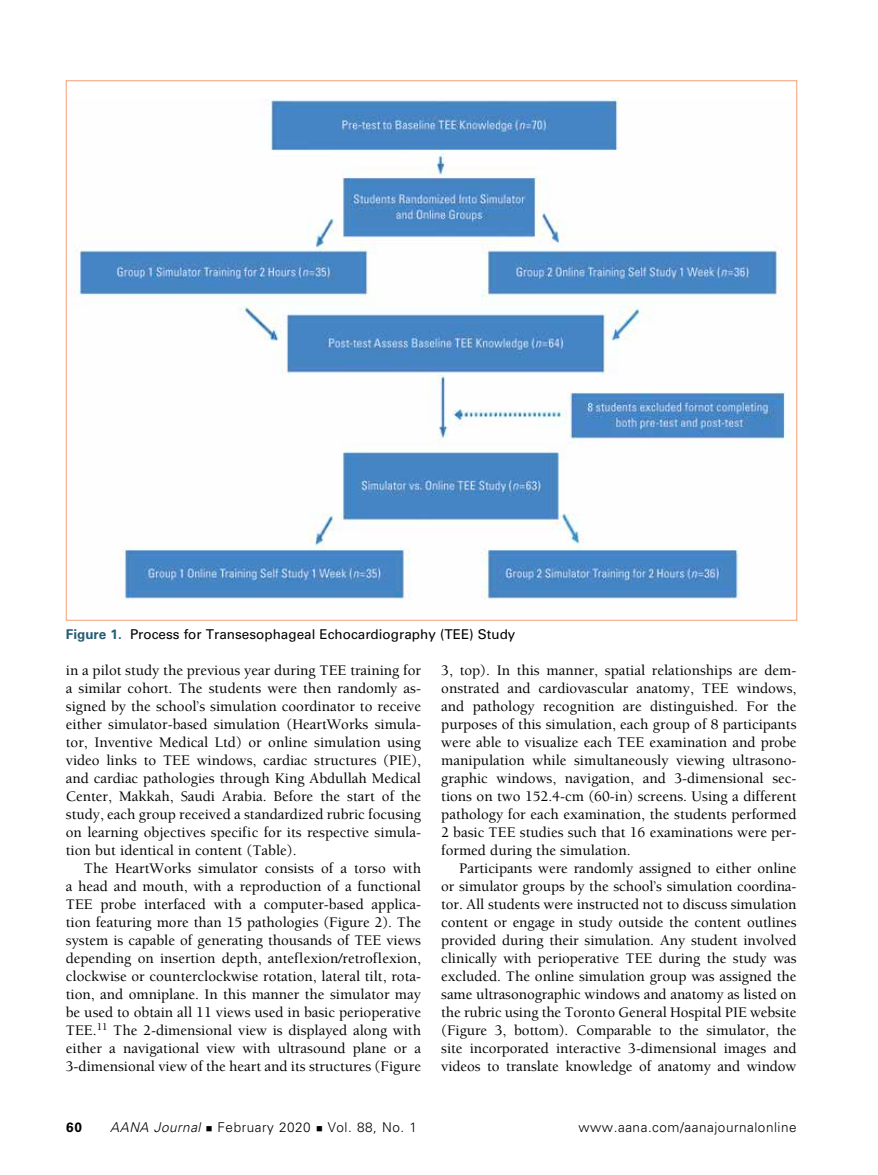
<style>
.page{position:relative;width:878px;height:1175px;background:#fff}
.page>*{position:absolute;margin:0;border:0;box-sizing:border-box;transform-origin:0 0}
.t1{font:500 15px/18px "Berkeley";color:#000;text-align:justify}
.t2{font:300 13.5px "Univers";letter-spacing:.04em;color:#000}
.t3{font:13.5px "Univers";color:#000}
.t4{font:700 13.5px "Univers";color:#000}
.s1{font-weight:700;color:#265d73}
.s2{font-style:italic}
</style>
<div class="page">
<img style="left:74px;top:98px;width:719px;height:502px">
<p class="t3" style="left:66px;top:626px;width:451px"><span class="s1">Figure 1.</span> Process for Transesophageal Echocardiography (TEE) Study</p>
<p class="t1" style="left:66px;top:662px;width:357px">in a pilot study the previous year during TEE training for a similar cohort. The students were then randomly as&shy;signed by the school’s simulation coordinator to receive either simulator-based simulation (HeartWorks simula&shy;tor, Inventive Medical Ltd) or online simulation using video links to TEE windows, cardiac structures (PIE), and cardiac pathologies through King Abdullah Medical Center, Makkah, Saudi Arabia. Before the start of the study, each group received a standardized rubric focusing on learning objectives specific for its respective simula&shy;tion but identical in content (Table).</p>
<p class="t1" style="left:66px;top:860px;width:357px;text-indent:18px">The HeartWorks simulator consists of a torso with a head and mouth, with a reproduction of a functional TEE probe interfaced with a computer-based applica&shy;tion featuring more than 15 pathologies (Figure 2). The system is capable of generating thousands of TEE views depending on insertion depth, anteflexion/retroflexion, clockwise or counterclockwise rotation, lateral tilt, rota&shy;tion, and omniplane. In this manner the simulator may be used to obtain all 11 views used in basic perioperative TEE.<sup>11</sup> The 2-dimensional view is displayed along with either a navigational view with ultrasound plane or a 3-dimensional view of the heart and its structures (Figure</p>
<p class="t1" style="left:441px;top:662px;width:357px">3, top). In this manner, spatial relationships are dem&shy;onstrated and cardiovascular anatomy, TEE windows, and pathology recognition are distinguished. For the purposes of this simulation, each group of 8 participants were able to visualize each TEE examination and probe manipulation while simultaneously viewing ultrasono&shy;graphic windows, navigation, and 3-dimensional sec&shy;tions on two 152.4-cm (60-in) screens. Using a different pathology for each examination, the students performed 2 basic TEE studies such that 16 examinations were per&shy;formed during the simulation.</p>
<p class="t1" style="left:441px;top:860px;width:357px;text-indent:18px">Participants were randomly assigned to either online or simulator groups by the school’s simulation coordina&shy;tor. All students were instructed not to discuss simulation content or engage in study outside the content outlines provided during their simulation. Any student involved clinically with perioperative TEE during the study was excluded. The online simulation group was assigned the same ultrasonographic windows and anatomy as listed on the rubric using the Toronto General Hospital PIE website (Figure 3, bottom). Comparable to the simulator, the site incorporated interactive 3-dimensional images and videos to translate knowledge of anatomy and window</p>
<p class="t4" style="left:66px;top:1119px;width:17px">60</p>
<p class="t2" style="left:110px;top:1119px;width:308px"><span class="s2">AANA Journal</span> ■ February 2020 ■ Vol. 88, No. 1</p>
<p class="t2" style="left:578px;top:1119px;width:220px">www.aana.com/aanajournalonline</p>
</div>
